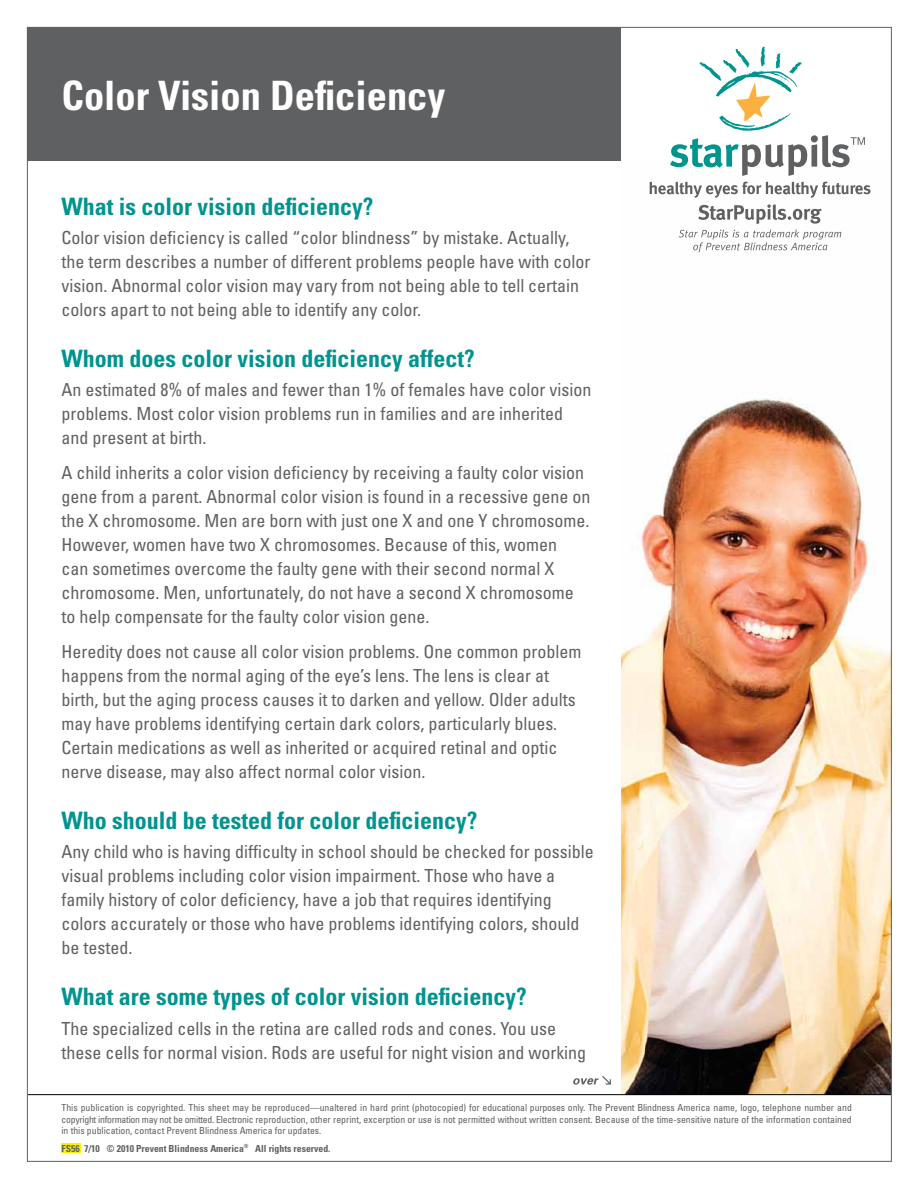
<style>
.page{position:relative;width:918px;height:1188px;background:#fff}
.page>*{position:absolute;margin:0;border:0;box-sizing:border-box;transform-origin:0 0}
.t1{font:700 condensed 40.5px "Univers";color:#fff}
.t2{font:700 condensed 24px "Univers";color:#00948f}
.t3{font:condensed 18px/24px "Univers";color:#5f6062}
.t4{font:condensed 9.75px/11.7px "Univers";color:#5f6062;text-align:justify}
.t5{font:700 condensed 9.75px "Univers";color:#5f6062}
</style>
<div class="page">
<img style="left:621px;top:181px;width:269px;height:913px">
<div style="left:27px;top:27px;width:594px;height:134px;background:#5f6062"></div>
<hr style="left:28px;top:1094px;width:863px;height:1px;background:#000">
<svg style="left:650px;top:182px;width:221px;height:16px"></svg>
<svg style="left:670px;top:47px;width:195px;height:129px"></svg>
<svg style="left:679px;top:204px;width:162px;height:48px"></svg>
<div style="left:61px;top:1143px;width:20px;height:10px;background:#fff200"></div>
<svg style="left:573px;top:1076px;width:38px;height:9px"></svg>
<h1 class="t1" style="left:62px;top:71px;width:386px">Color Vision Deficiency</h1>
<h2 class="t2" style="left:62px;top:191px;width:313px">What is color vision deficiency?</h2>
<p class="t3" style="left:62px;top:225px;width:530px">Color vision deficiency is called “color blindness” by mistake. Actually, the term describes a number of different problems people have with color vision. Abnormal color vision may vary from not being able to tell certain colors apart to not being able to identify any color.</p>
<h2 class="t2" style="left:62px;top:344px;width:415px">Whom does color vision deficiency affect?</h2>
<p class="t3" style="left:62px;top:378px;width:531px">An estimated 8% of males and fewer than 1% of females have color vision problems. Most color vision problems run in families and are inherited and present at birth.</p>
<p class="t3" style="left:62px;top:460px;width:530px">A child inherits a color vision deficiency by receiving a faulty color vision gene from a parent. Abnormal color vision is found in a recessive gene on the X chromosome. Men are born with just one X and one Y chromosome.<br>However, women have two X chromosomes. Because of this, women<br>can sometimes overcome the faulty gene with their second normal X chromosome. Men, unfortunately, do not have a second X chromosome to help compensate for the faulty color vision gene.</p>
<p class="t3" style="left:62px;top:639px;width:521px">Heredity does not cause all color vision problems. One common problem happens from the normal aging of the eye’s lens. The lens is clear at birth, but the aging process causes it to darken and yellow. Older adults may have problems identifying certain dark colors, particularly blues.<br>Certain medications as well as inherited or acquired retinal and optic nerve disease, may also affect normal color vision.</p>
<h2 class="t2" style="left:62px;top:806px;width:417px">Who should be tested for color deficiency?</h2>
<p class="t3" style="left:62px;top:840px;width:534px">Any child who is having difficulty in school should be checked for possible visual problems including color vision impairment. Those who have a family history of color deficiency, have a job that requires identifying colors accurately or those who have problems identifying colors, should be tested.</p>
<h2 class="t2" style="left:62px;top:982px;width:467px">What are some types of color vision deficiency?</h2>
<p class="t3" style="left:62px;top:1016px;width:526px">The specialized cells in the retina are called rods and cones. You use these cells for normal vision. Rods are useful for night vision and working</p>
<p class="t4" style="left:62px;top:1102px;width:792px">This publication is copyrighted. This sheet may be reproduced—unaltered in hard print (photocopied) for educational purposes only. The Prevent Blindness America name, logo, telephone number and copyright information may not be omitted. Electronic reproduction, other reprint, excerption or use is not permitted without written consent. Because of the time-sensitive nature of the information contained in this publication, contact Prevent Blindness America for updates.</p>
<p class="t5" style="left:62px;top:1142px;width:270px">FS56 7/10 © 2010 Prevent Blindness America<sup>®</sup> All rights reserved.</p>
</div>
